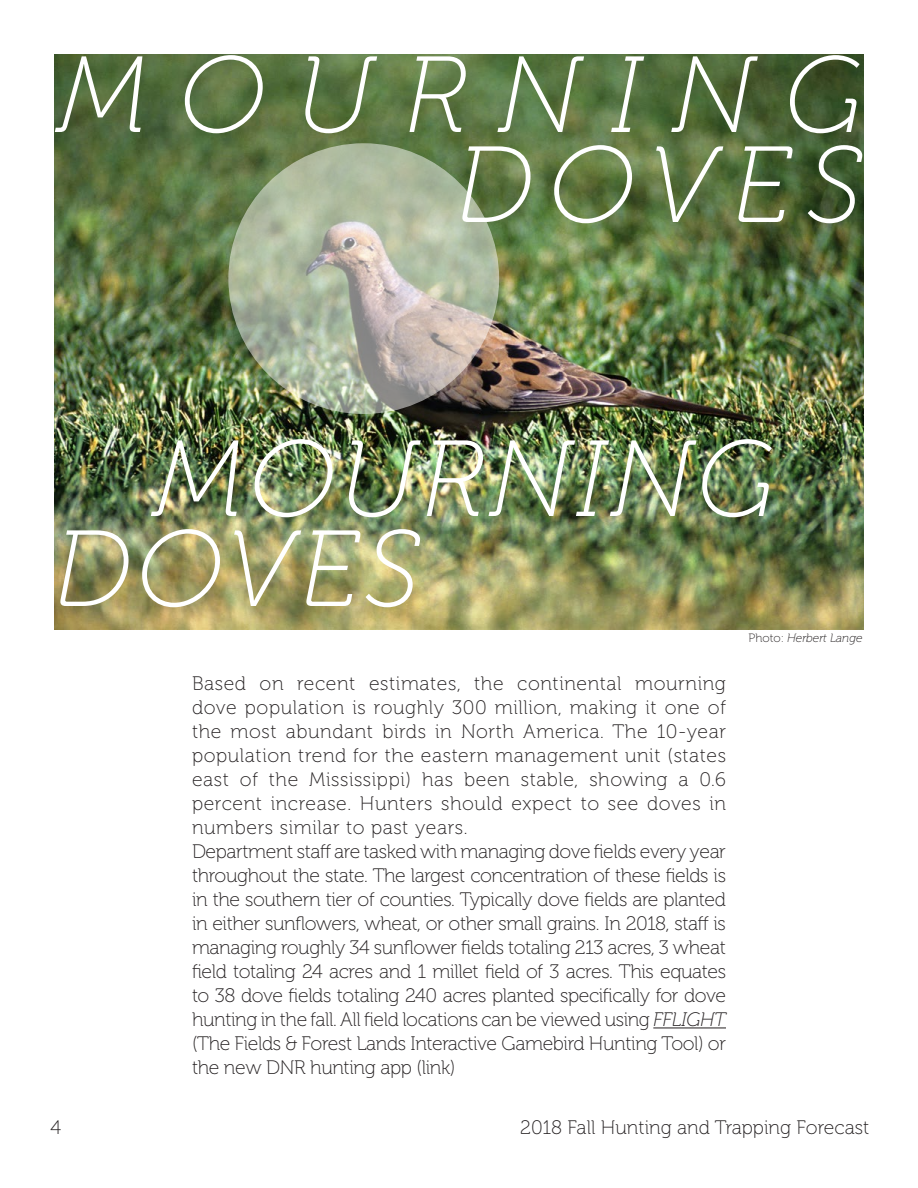
<style>
.page{position:relative;width:918px;height:1188px;background:#fff}
.page>*{position:absolute;margin:0;border:0;box-sizing:border-box;transform-origin:0 0}
.t1{font:italic 108px/90px "Museo 100";letter-spacing:.285em;color:#fff;text-align:right}
.t2{font:italic 108px/90px "Museo 100";letter-spacing:.05em;color:#fff}
.Span_4{font:19.5px/24px "Museo 100";color:#231f20;text-align:justify}
.t3{font:italic 12px "Museo 100";color:#231f20}
.s1{font-style:normal}
.s2{font-style:italic}
</style>
<div class="page">
<hr style="left:653px;top:1027px;width:73px;height:1px;background:#231f20">
<img style="left:54px;top:54px;width:810px;height:576px">
<svg style="left:229px;top:144px;width:269px;height:269px;background:#b4b9a5"></svg>
<h1 class="t1" style="left:58px;top:51px;width:806px">MOURNING<br>DOVES</h1>
<h1 class="t2" style="left:54px;top:435px;width:722px;text-indent:101px">MOURNING<br>DOVES</h1>
<p class="t3" style="left:749px;top:632px;width:115px"><span class="s1">Photo:</span> Herbert Lange</p>
<p class="Span_4" style="left:192px;top:672px;width:536px">Based on recent estimates, the continental mourning dove population is roughly 300 million, making it one of the most abundant birds in North America. The 10-year population trend for the eastern management unit (states east of the Mississippi) has been stable, showing a 0.6 percent increase. Hunters should expect to see doves in numbers similar to past years.</p>
<p class="Span_4" style="left:192px;top:840px;width:536px">Department staff are tasked with managing dove fields every year throughout the state. The largest concentration of these fields is in the southern tier of counties. Typically dove fields are planted in either sunflowers, wheat, or other small grains. In 2018, staff is managing roughly 34 sunflower fields totaling 213 acres, 3 wheat field totaling 24 acres and 1 millet field of 3 acres. This equates to 38 dove fields totaling 240 acres planted specifically for dove hunting in the fall. All field locations can be viewed using <span class="s2">FFLIGHT </span>(The Fields &amp; Forest Lands Interactive Gamebird Hunting Tool) or the new DNR hunting app (link)</p>
<p class="Span_4" style="left:50px;top:1116px;width:12px">4</p>
<p class="Span_4" style="left:520px;top:1116px;width:351px">2018 Fall Hunting and Trapping Forecast</p>
</div>
